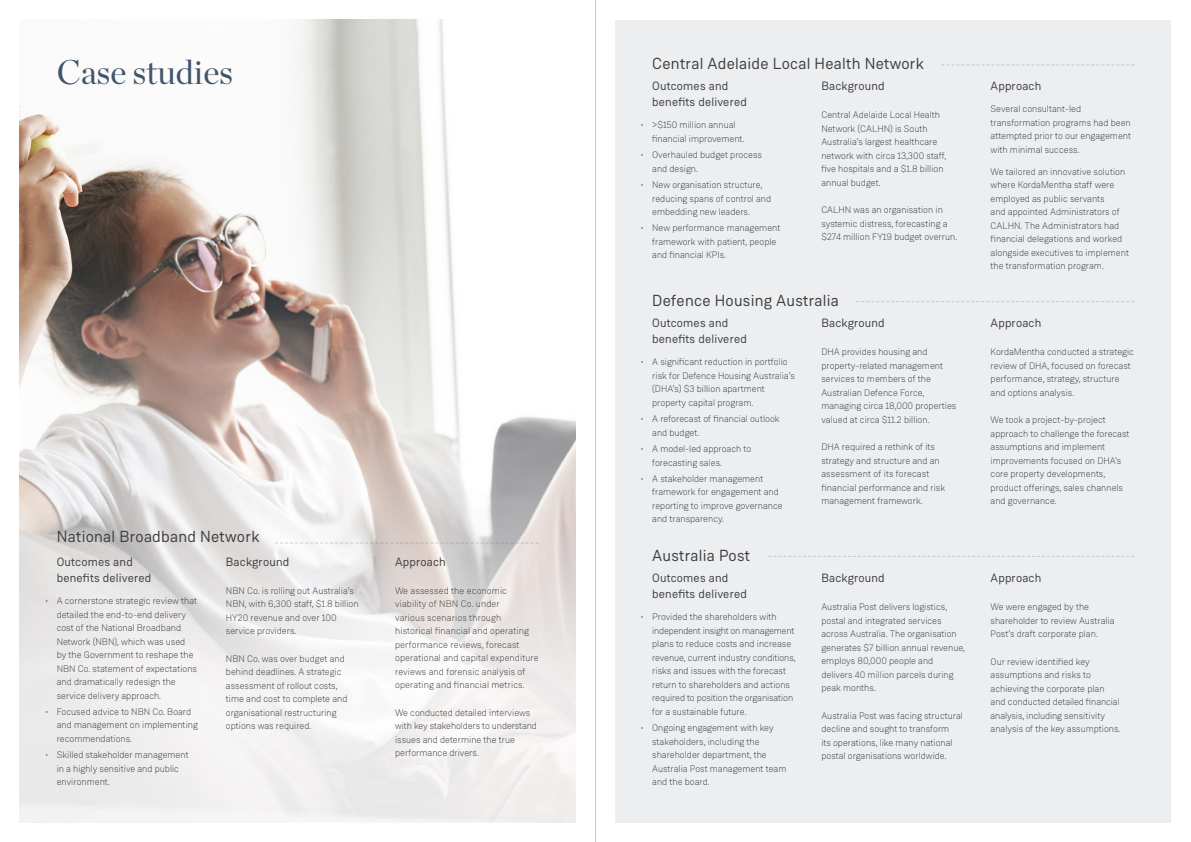
<style>
.page{position:relative;width:1191px;height:842px;background:#fff}
.page>*{position:absolute;margin:0;border:0;box-sizing:border-box;transform-origin:0 0}
.t1{font:34px "Chronicle Display";color:#415569}
.t2{font:16px "Weissenhof Grotesk";letter-spacing:.015em;color:#3e3e3f}
.t3{font:12px/16px "Weissenhof Grotesk";letter-spacing:.015em;color:#3e3e3f}
.t4{font:300 9.5px/13.5px "Weissenhof Grotesk";color:#3e3e3f}
.s1{font-family:"Tahoma";font-weight:400}
</style>
<div class="page">
<div style="left:615px;top:20px;width:556px;height:802px;background:#eceef0"></div>
<img style="left:20px;top:20px;width:555px;height:802px">
<svg style="left:275px;top:543px;width:264px;height:1px"></svg>
<svg style="left:941px;top:64px;width:193px;height:1px"></svg>
<svg style="left:856px;top:301px;width:278px;height:1px"></svg>
<svg style="left:768px;top:556px;width:366px;height:1px"></svg>
<hr style="left:595px;top:0;width:1px;height:842px;background:#c7c8ca">
<h1 class="t1" style="left:57px;top:46px;width:178px">Case studies</h1>
<h2 class="t2" style="left:57px;top:526px;width:204px">National Broadband Network</h2>
<p class="t3" style="left:57px;top:554px;width:96px">Outcomes and benefits delivered</p>
<p class="t4" style="left:57px;top:594px;width:142px;text-indent:-11px"><span class="s1">∙</span> A cornerstone strategic review that detailed the end‑to‑end delivery cost of the National Broadband<br>Network (NBN), which was used by the Government to reshape the<br>NBN Co. statement of expectations and dramatically redesign the service delivery approach.</p>
<p class="t4" style="left:57px;top:705px;width:143px;text-indent:-11px"><span class="s1">∙</span> Focused advice to NBN Co. Board and management on implementing recommendations.</p>
<p class="t4" style="left:57px;top:748px;width:133px;text-indent:-11px"><span class="s1">∙</span> Skilled stakeholder management in a highly sensitive and public environment.</p>
<p class="t3" style="left:226px;top:554px;width:65px">Background</p>
<p class="t4" style="left:226px;top:584px;width:134px">NBN Co. is rolling out Australia’s<br>NBN, with 6,300 staff, $1.8 billion<br>HY20 revenue and over 100 service providers.</p>
<p class="t4" style="left:226px;top:652px;width:123px">NBN Co. was over budget and behind deadlines. A strategic assessment of rollout costs, time and cost to complete and organisational restructuring options was required.</p>
<p class="t3" style="left:395px;top:554px;width:52px">Approach</p>
<p class="t4" style="left:395px;top:584px;width:145px">We assessed the economic viability of NBN Co. under<br>various scenarios through historical financial and operating performance reviews, forecast operational and capital expenditure reviews and forensic analysis of operating and financial metrics.</p>
<p class="t4" style="left:395px;top:706px;width:143px">We conducted detailed interviews with key stakeholders to understand issues and determine the true performance drivers.</p>
<h2 class="t2" style="left:652px;top:54px;width:273px">Central Adelaide Local Health Network</h2>
<p class="t3" style="left:652px;top:78px;width:96px">Outcomes and benefits delivered</p>
<p class="t4" style="left:652px;top:118px;width:94px;text-indent:-11px"><span class="s1">∙</span> &gt;$150 million annual financial improvement.</p>
<p class="t4" style="left:652px;top:148px;width:111px;text-indent:-11px"><span class="s1">∙</span> Overhauled budget process and design.</p>
<p class="t4" style="left:652px;top:178px;width:120px;text-indent:-11px"><span class="s1">∙</span> New organisation structure, reducing spans of control and embedding new leaders.</p>
<p class="t4" style="left:652px;top:221px;width:130px;text-indent:-11px"><span class="s1">∙</span> New performance management framework with patient, people and financial KPIs.</p>
<p class="t3" style="left:821px;top:78px;width:65px">Background</p>
<p class="t4" style="left:821px;top:108px;width:126px">Central Adelaide Local Health<br>Network (CALHN) is South<br>Australia’s largest healthcare network with circa 13,300 staff, five hospitals and a $1.8 billion annual budget.</p>
<p class="t4" style="left:821px;top:203px;width:137px">CALHN was an organisation in systemic distress, forecasting a $274 million FY19 budget overrun.</p>
<h2 class="t2" style="left:652px;top:291px;width:188px">Defence Housing Australia</h2>
<p class="t3" style="left:652px;top:315px;width:96px">Outcomes and benefits delivered</p>
<p class="t4" style="left:652px;top:355px;width:144px;text-indent:-11px"><span class="s1">∙</span> A significant reduction in portfolio risk for Defence Housing Australia’s (DHA’s) $3 billion apartment property capital program.</p>
<p class="t4" style="left:652px;top:412px;width:129px;text-indent:-11px"><span class="s1">∙</span> A reforecast of financial outlook and budget.</p>
<p class="t4" style="left:652px;top:442px;width:101px;text-indent:-11px"><span class="s1">∙</span> A model‑led approach to forecasting sales.</p>
<p class="t4" style="left:652px;top:472px;width:132px;text-indent:-11px"><span class="s1">∙</span> A stakeholder management framework for engagement and reporting to improve governance and transparency.</p>
<p class="t3" style="left:821px;top:315px;width:65px">Background</p>
<p class="t4" style="left:821px;top:345px;width:136px">DHA provides housing and property-related management services to members of the<br>Australian Defence Force, managing circa 18,000 properties valued at circa $11.2 billion.</p>
<p class="t4" style="left:821px;top:440px;width:125px">DHA required a rethink of its strategy and structure and an assessment of its forecast financial performance and risk management framework.</p>
<h2 class="t2" style="left:652px;top:545px;width:100px">Australia Post</h2>
<p class="t3" style="left:652px;top:570px;width:96px">Outcomes and benefits delivered</p>
<p class="t4" style="left:652px;top:610px;width:145px;text-indent:-11px"><span class="s1">∙</span> Provided the shareholders with independent insight on management plans to reduce costs and increase revenue, current industry conditions, risks and issues with the forecast return to shareholders and actions required to position the organisation for a sustainable future.</p>
<p class="t4" style="left:652px;top:721px;width:136px;text-indent:-11px"><span class="s1">∙</span> Ongoing engagement with key stakeholders, including the shareholder department, the<br>Australia Post management team and the board.</p>
<p class="t3" style="left:821px;top:570px;width:65px">Background</p>
<p class="t4" style="left:821px;top:600px;width:145px">Australia Post delivers logistics, postal and integrated services across Australia. The organisation generates $7 billion annual revenue, employs 80,000 people and delivers 40 million parcels during peak months.</p>
<p class="t4" style="left:821px;top:709px;width:143px">Australia Post was facing structural decline and sought to transform<br>its operations, like many national postal organisations worldwide.</p>
<p class="t3" style="left:990px;top:78px;width:52px">Approach</p>
<p class="t4" style="left:990px;top:102px;width:142px">Several consultant-led transformation programs had been attempted prior to our engagement with minimal success.</p>
<p class="t4" style="left:990px;top:165px;width:140px">We tailored an innovative solution where KordaMentha staff were employed as public servants<br>and appointed Administrators of<br>CALHN. The Administrators had financial delegations and worked alongside executives to implement the transformation program.</p>
<p class="t3" style="left:990px;top:315px;width:52px">Approach</p>
<p class="t4" style="left:990px;top:345px;width:145px">KordaMentha conducted a strategic review of DHA, focused on forecast performance, strategy, structure and options analysis.</p>
<p class="t4" style="left:990px;top:413px;width:140px">We took a project-by-project approach to challenge the forecast assumptions and implement improvements focused on DHA’s core property developments, product offerings, sales channels and governance.</p>
<p class="t3" style="left:990px;top:570px;width:52px">Approach</p>
<p class="t4" style="left:990px;top:600px;width:125px">We were engaged by the shareholder to review Australia<br>Post’s draft corporate plan.</p>
<p class="t4" style="left:990px;top:655px;width:131px">Our review identified key assumptions and risks to achieving the corporate plan and conducted detailed financial analysis, including sensitivity analysis of the key assumptions.</p>
</div>
